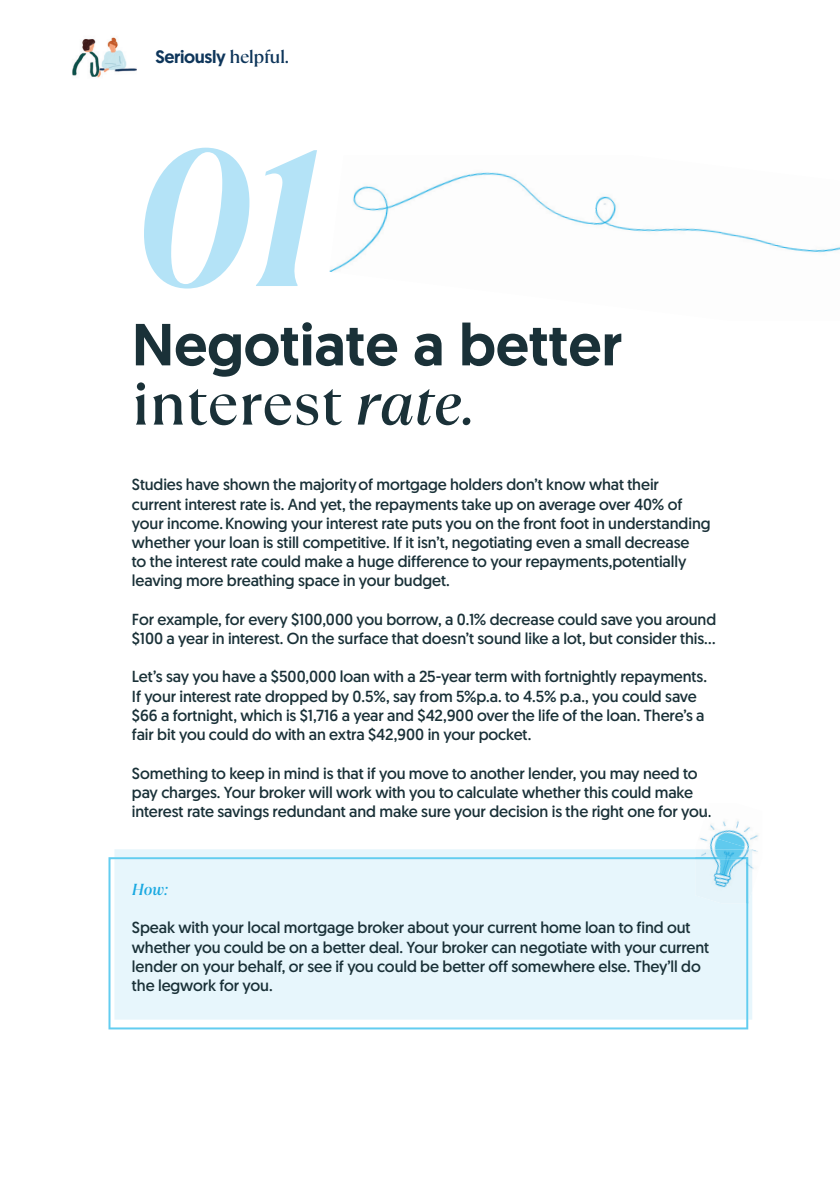
<style>
.page{position:relative;width:840px;height:1191px;background:#fff}
.page>*{position:absolute;margin:0;border:0;box-sizing:border-box;transform-origin:0 0}
.t1{font:italic 700 194px "TT Ramillas";color:#b4e3f7}
.t2{font:500 59.2px "Geomanist";color:#1a3138}
.t3{font:500 59.2px "TT Ramillas";color:#1a3138}
.t4{font:500 18px "Geomanist";letter-spacing:-.02em;color:#0e365b}
.t5{font:16px/19.2px "Geomanist";letter-spacing:-.005em;color:#1a3138}
.t6{font:italic 500 16px "TT Ramillas";color:#1aa9e1}
.s1{font-family:"TT Ramillas"}
.s2{font-style:italic}
</style>
<div class="page">
<img style="left:72px;top:37px;width:64px;height:41px">
<div style="left:114px;top:849px;width:637px;height:170px;background:#e7f6fc"></div>
<img style="left:353px;top:176px;width:109px;height:45px">
<img style="left:462px;top:172px;width:119px;height:49px">
<img style="left:590px;top:196px;width:126px;height:38px">
<img style="left:716px;top:230px;width:123px;height:22px">
<img style="left:329px;top:221px;width:261px;height:51px">
<img style="left:583px;top:252px;width:239px;height:20px">
<svg style="left:108px;top:857px;width:639px;height:172px;background:#e5f5fb"></svg>
<img style="left:710px;top:815px;width:40px;height:18px">
<img style="left:699px;top:833px;width:60px;height:57px">
<img style="left:694px;top:849px;width:57px;height:54px">
<img style="left:705px;top:810px;width:5px;height:8px">
<img style="left:694px;top:857px;width:53px;height:46px">
<p class="t4" style="left:155px;top:44px;width:135px">Seriously <span class="s1">helpful.</span></p>
<h1 class="t1" style="left:132px;top:100px;width:192px">01</h1>
<h2 class="t2" style="left:132px;top:305px;width:492px">Negotiate a better</h2>
<h2 class="t3" style="left:132px;top:369px;width:345px">interest <span class="s2">rate.</span></h2>
<p class="t5" style="left:132px;top:475px;width:579px">Studies have shown the majorityof mortgage holders don’t know what their current interest rate is. And yet, the repayments take up on average over 40% of your income.Knowing your interest rate puts you on the front foot in understanding whether your loan is still competitive. If it isn’t, negotiating even a small decrease<br>to the interest rate could make a huge difference to your repayments,potentially leaving more breathing space in your budget.</p>
<p class="t5" style="left:132px;top:609px;width:585px">For example, for every $100,000 you borrow, a 0.1% decrease could save you around $100 a year in interest. On the surface that doesn’t sound like a lot, but consider this…</p>
<p class="t5" style="left:132px;top:667px;width:576px">Let’s say you have a $500,000 loan with a 25-year term with fortnightly repayments.<br>If your interest rate dropped by 0.5%, say from 5%p.a. to 4.5% p.a., you could save $66 a fortnight, which is $1,716 a year and $42,900 over the life of the loan. There’s a fair bit you could do with an extra $42,900 in your pocket.</p>
<p class="t5" style="left:132px;top:763px;width:580px">Something to keep in mind is that if you move to another lender, you may need to pay charges. Your broker will work with you to calculate whether this could make interest rate savings redundant and make sure your decision is the right one for you.</p>
<p class="t6" style="left:132px;top:879px;width:38px">How:</p>
<p class="t5" style="left:132px;top:917px;width:578px">Speak with your local mortgage broker about your current home loan to find out whether you could be on a better deal. Your broker can negotiate with your current lender on your behalf, or see if you could be better off somewhere else. They’ll do the legwork for you.</p>
</div>
